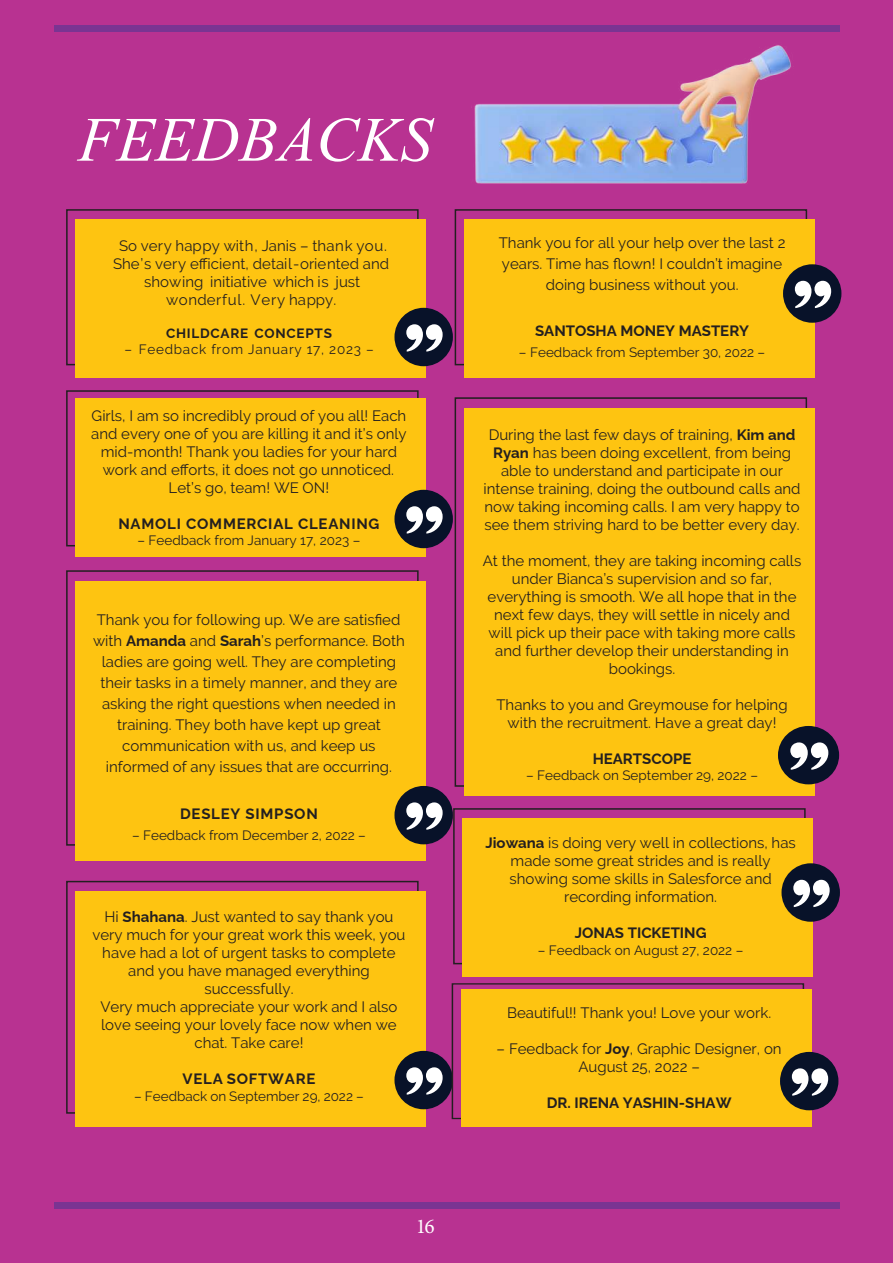
<style>
.page{position:relative;width:893px;height:1263px;background:#b83291}
.page>*{position:absolute;margin:0;border:0;box-sizing:border-box;transform-origin:0 0}
.t1{font:italic 63px "Times New Roman";color:#fff}
.t2{font:21px "Minion Pro";color:#fff}
.t3{font:15px/18px "Raleway";color:#231f20;text-align:center}
.t4{font:700 15px "Raleway";color:#231f20}
.t5{font:700 15px "Raleway";letter-spacing:.05em;color:#231f20}
.t6{font:13.5px "Raleway";color:#231f20}
.t7{font:13.5px "Raleway";letter-spacing:.055em;color:#231f20}
.t8{font:700 13.5px "Raleway";letter-spacing:.055em;color:#231f20}
.s1{font-weight:700}
</style>
<div class="page">
<div style="left:66px;top:209px;width:353px;height:156px;border:2px solid #231f20"></div>
<div style="left:75px;top:219px;width:351px;height:158px;background:#fec411"></div>
<div style="left:394px;top:308px;width:59px;height:58px;background:#081229;border-radius:50%"></div>
<svg style="left:406px;top:324px;width:37px;height:28px"></svg>
<div style="left:66px;top:390px;width:353px;height:156px;border:2px solid #231f20"></div>
<div style="left:75px;top:399px;width:351px;height:158px;background:#fec411"></div>
<div style="left:394px;top:490px;width:59px;height:58px;background:#081229;border-radius:50%"></div>
<svg style="left:406px;top:506px;width:37px;height:28px"></svg>
<div style="left:75px;top:582px;width:351px;height:279px;background:#fec411"></div>
<div style="left:394px;top:786px;width:59px;height:58px;background:#081229;border-radius:50%"></div>
<svg style="left:406px;top:802px;width:37px;height:28px"></svg>
<div style="left:66px;top:881px;width:353px;height:233px;border:2px solid #231f20"></div>
<div style="left:75px;top:891px;width:351px;height:235px;background:#fec411"></div>
<div style="left:394px;top:1051px;width:59px;height:58px;background:#081229;border-radius:50%"></div>
<svg style="left:406px;top:1067px;width:37px;height:28px"></svg>
<div style="left:455px;top:209px;width:352px;height:156px;border:2px solid #231f20"></div>
<div style="left:464px;top:219px;width:351px;height:158px;background:#fec411"></div>
<div style="left:783px;top:264px;width:58px;height:59px;background:#081229;border-radius:50%"></div>
<svg style="left:795px;top:281px;width:36px;height:27px"></svg>
<div style="left:453px;top:808px;width:353px;height:156px;border:2px solid #231f20"></div>
<div style="left:462px;top:818px;width:351px;height:158px;background:#fec411"></div>
<div style="left:781px;top:863px;width:59px;height:59px;background:#081229;border-radius:50%"></div>
<svg style="left:793px;top:880px;width:37px;height:27px"></svg>
<div style="left:452px;top:983px;width:352px;height:136px;border:1px solid #231f20"></div>
<div style="left:461px;top:989px;width:351px;height:138px;background:#fec411"></div>
<div style="left:780px;top:1052px;width:58px;height:58px;background:#081229;border-radius:50%"></div>
<svg style="left:792px;top:1068px;width:36px;height:28px"></svg>
<div style="left:464px;top:408px;width:350px;height:387px;background:#fec411"></div>
<div style="left:778px;top:726px;width:61px;height:58px;background:#081229;border-radius:50%"></div>
<svg style="left:790px;top:742px;width:38px;height:28px"></svg>
<div style="left:54px;top:25px;width:786px;height:6px;background:#7a3492"></div>
<div style="left:54px;top:1202px;width:786px;height:7px;background:#7a3492"></div>
<img style="left:474px;top:45px;width:317px;height:139px">
<h1 class="t1" style="left:78px;top:96px;width:355px">FEEDBACKS</h1>
<p class="t3" style="left:113px;top:237px;width:277px">So very happy with, Janis – thank you.<br>She’s very efficient, detail-oriented and showing initiative which is just wonderful. Very happy.</p>
<p class="t8" style="left:166px;top:322px;width:167px">CHILDCARE CONCEPTS</p>
<p class="t7" style="left:125px;top:342px;width:251px">– Feedback from January 17, 2023 –</p>
<p class="t3" style="left:91px;top:406px;width:317px">Girls, I am so incredibly proud of you all! Each and every one of you are killing it and it’s only mid-month! Thank you ladies for your hard work and efforts, it does not go unnoticed.<br>Let’s go, team! WE ON!</p>
<p class="t5" style="left:118px;top:511px;width:263px">NAMOLI COMMERCIAL CLEANING</p>
<p class="t6" style="left:138px;top:533px;width:224px">– Feedback from January 17, 2023 –</p>
<p class="t3" style="left:93px;top:610px;width:313px;line-height:21px">Thank you for following up. We are satisfied with <span class="s1">Amanda</span> and <span class="s1">Sarah</span>’s performance. Both ladies are going well. They are completing their tasks in a timely manner, and they are asking the right questions when needed in training. They both have kept up great communication with us, and keep us informed of any issues that are occurring.</p>
<p class="t5" style="left:180px;top:801px;width:139px">DESLEY SIMPSON</p>
<p class="t6" style="left:132px;top:827px;width:235px">– Feedback from December 2, 2022 –</p>
<p class="t3" style="left:92px;top:908px;width:315px">Hi <span class="s1">Shahana</span>. Just wanted to say thank you very much for your great work this week, you have had a lot of urgent tasks to complete and you have managed everything successfully.<br>Very much appreciate your work and I also love seeing your lovely face now when we chat. Take care!</p>
<p class="t5" style="left:182px;top:1067px;width:134px">VELA SOFTWARE</p>
<p class="t6" style="left:134px;top:1088px;width:231px">– Feedback on September 29, 2022 –</p>
<h2 class="t2" style="left:418px;top:1212px;width:19px">16</h2>
<p class="t3" style="left:499px;top:232px;width:288px;line-height:21px">Thank you for all your help over the last 2 years. Time has flown! I couldn’t imagine doing business without you.</p>
<p class="t4" style="left:535px;top:319px;width:216px">SANTOSHA MONEY MASTERY</p>
<p class="t6" style="left:519px;top:344px;width:248px">– Feedback from September 30, 2022 –</p>
<p class="t3" style="left:484px;top:425px;width:319px">During the last few days of training, <span class="s1">Kim and Ryan</span> has been doing excellent, from being able to understand and participate in our intense training, doing the outbound calls and now taking incoming calls. I am very happy to see them striving hard to be better every day.</p>
<p class="t3" style="left:483px;top:551px;width:320px">At the moment, they are taking incoming calls under Bianca’s supervision and so far, everything is smooth. We all hope that in the next few days, they will settle in nicely and will pick up their pace with taking more calls and further develop their understanding in bookings.</p>
<p class="t3" style="left:496px;top:695px;width:293px">Thanks to you and Greymouse for helping with the recruitment. Have a great day!</p>
<p class="t4" style="left:593px;top:746px;width:100px">HEARTSCOPE</p>
<p class="t6" style="left:526px;top:768px;width:234px">– Feedback on September 29, 2022 –</p>
<p class="t3" style="left:485px;top:834px;width:312px"><span class="s1">Jiowana</span> is doing very well in collections, has made some great strides and is really showing some skills in Salesforce and recording information.</p>
<p class="t4" style="left:575px;top:921px;width:133px">JONAS TICKETING</p>
<p class="t6" style="left:538px;top:942px;width:207px">– Feedback on August 27, 2022 –</p>
<p class="t3" style="left:507px;top:1003px;width:266px">Beautiful!! Thank you! Love your work.</p>
<p class="t3" style="left:497px;top:1039px;width:287px">– Feedback for <span class="s1">Joy</span>, Graphic Designer, on<br>August 25, 2022 –</p>
<p class="t4" style="left:547px;top:1090px;width:186px">DR. IRENA YASHIN-SHAW</p>
</div>
